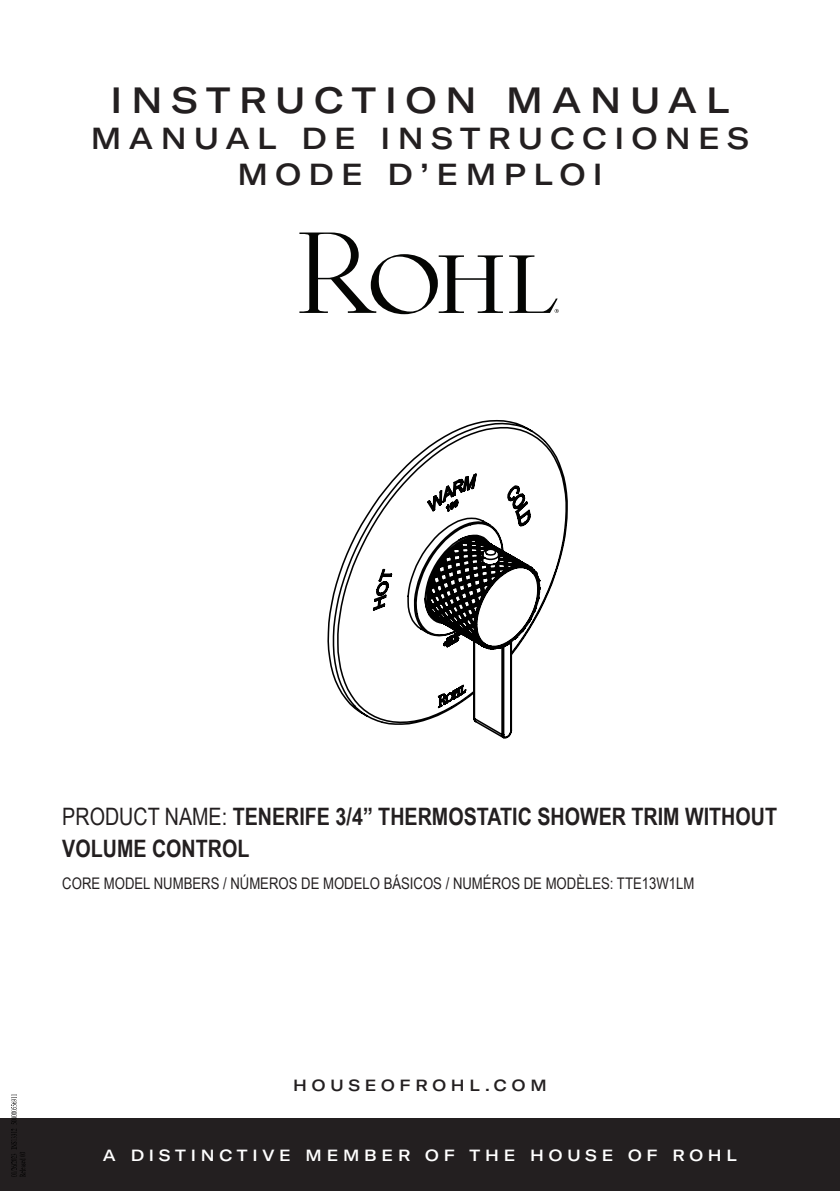
<style>
.page{position:relative;width:840px;height:1191px;background:#fff}
.page>*{position:absolute;margin:0;border:0;box-sizing:border-box;transform-origin:0 0}
.t1{font:500 expanded 36px "GT America";letter-spacing:.25em;color:#231f20}
.t2{font:500 expanded 30px "GT America";letter-spacing:.25em;color:#231f20}
.t3{font:700 24px/32px "Arial Narrow";color:#231f20}
.t4{font:16px "Arial Narrow";color:#231f20}
.t5{font:500 expanded 16px "GT America";letter-spacing:.3em;color:#fff}
.t6{font:500 expanded 16px "GT America";letter-spacing:.3em;color:#231f20}
.s1{font-weight:400}
</style>
<div class="page">
<div style="left:0;top:1119px;width:839px;height:72px;background:#231f20"></div>
<hr style="left:271px;top:373px;width:1px;height:401px;background:#000">
<hr style="left:271px;top:373px;width:337px;height:1px;background:#000">
<hr style="left:271px;top:1190px;width:337px;height:1px;background:#000">
<hr style="left:635px;top:373px;width:1px;height:401px;background:#000">
<svg style="left:327px;top:419px;width:241px;height:320px"></svg>
<svg style="left:299px;top:232px;width:203px;height:82px"></svg>
<svg style="left:509px;top:255px;width:49px;height:58px"></svg>
<svg style="left:11px;top:1094px;width:14px;height:82px"></svg>
<p class="t1" style="left:110px;top:78px;width:620px">INSTRUCTION MANUAL</p>
<p class="t2" style="left:91px;top:120px;width:659px">MANUAL DE INSTRUCCIONES</p>
<p class="t2" style="left:237px;top:156px;width:366px">MODE D’EMPLOI</p>
<p class="t3" style="left:62px;top:799px;width:715px"><span class="s1">PRODUCT NAME:</span> TENERIFE 3/4” THERMOSTATIC SHOWER TRIM WITHOUT<br>VOLUME CONTROL</p>
<p class="t4" style="left:62px;top:871px;width:633px">CORE MODEL NUMBERS / NÚMEROS DE MODELO BÁSICOS / NUMÉROS DE MODÈLES: TTE13W1LM</p>
<p class="t6" style="left:293px;top:1075px;width:255px">HOUSEOFROHL.COM</p>
<p class="t5" style="left:103px;top:1146px;width:635px">A DISTINCTIVE MEMBER OF THE HOUSE OF ROHL</p>
</div>
